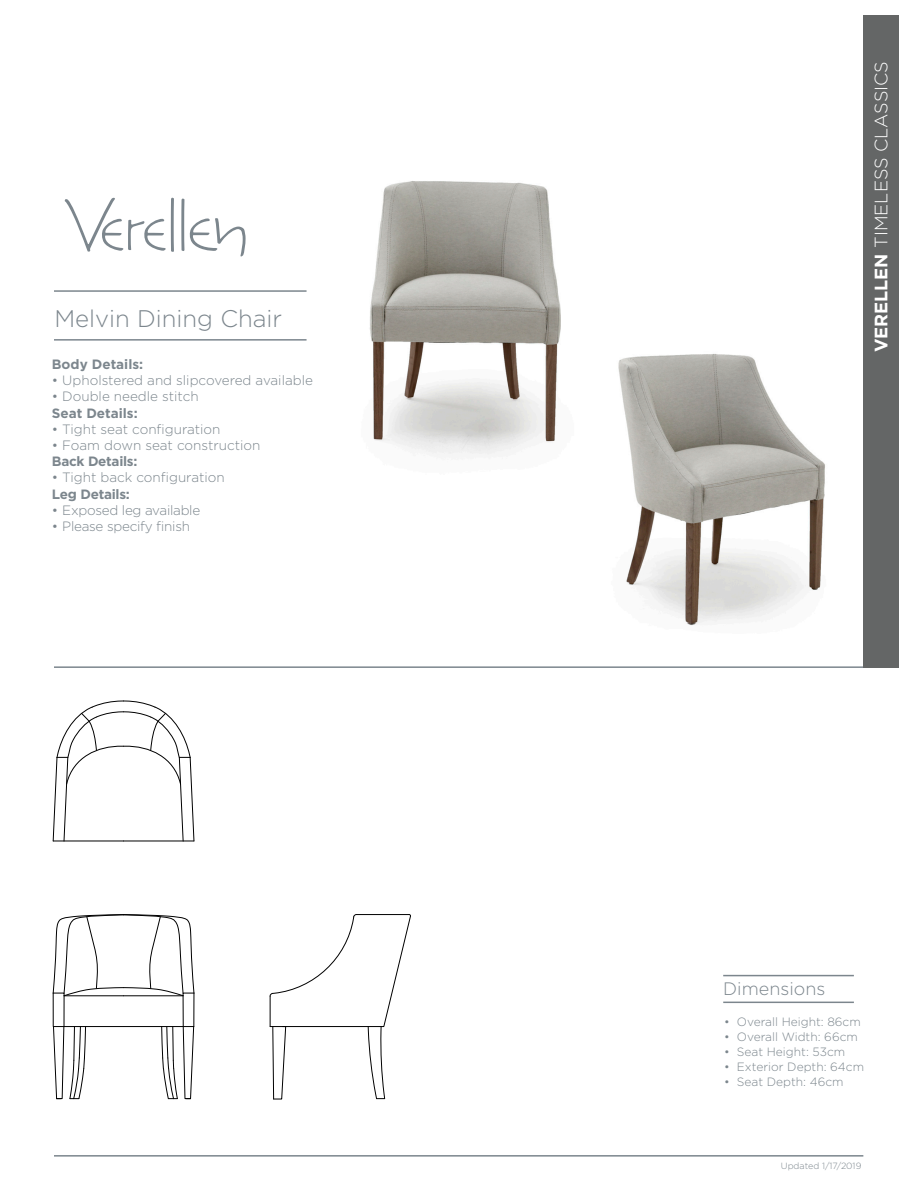
<style>
.page{position:relative;width:918px;height:1188px;background:#fff}
.page>*{position:absolute;margin:0;border:0;box-sizing:border-box;transform-origin:0 0}
.t1{font:300 24px "Gotham";color:#7c868d}
.t2{font:300 18px "Gotham";color:#fff}
.t3{font:300 18px "Gotham";color:#7c868d}
.t4{font:300 13.5px "Gotham";color:#7c868d}
.t5{font:700 13.5px "Gotham";letter-spacing:-.005em;color:#7c868d}
.t6{font:300 13.5px "Gotham";letter-spacing:-.02em;color:#7c868d}
.t7{font:300 12px "Gotham";color:#7c868d}
.t8{font:300 9px "Gotham";color:#7c868d}
.s1{font-weight:700}
</style>
<div class="page">
<hr style="left:54px;top:339px;width:253px;height:2px;background:#7c868d">
<hr style="left:54px;top:290px;width:253px;height:2px;background:#7c868d">
<hr style="left:54px;top:666px;width:809px;height:2px;background:#7c868d">
<hr style="left:54px;top:1155px;width:809px;height:2px;background:#7c868d">
<svg style="left:64px;top:198px;width:110px;height:54px"></svg>
<svg style="left:181px;top:199px;width:65px;height:57px"></svg>
<hr style="left:723px;top:1002px;width:131px;height:1px;background:#7c868d">
<hr style="left:723px;top:975px;width:131px;height:1px;background:#7c868d">
<div style="left:863px;top:15px;width:35px;height:653px;background:#646666"></div>
<img style="left:369px;top:181px;width:192px;height:275px">
<img style="left:618px;top:354px;width:207px;height:272px">
<hr style="left:194px;top:993px;width:1px;height:34px;background:#000">
<svg style="left:270px;top:914px;width:141px;height:185px"></svg>
<svg style="left:53px;top:701px;width:141px;height:141px"></svg>
<svg style="left:53px;top:914px;width:141px;height:185px"></svg>
<p class="t1" style="left:54px;top:303px;width:229px">Melvin Dining Chair</p>
<p class="t5" style="left:52px;top:355px;width:93px">Body Details:</p>
<p class="t4" style="left:52px;top:372px;width:263px">• Upholstered and slipcovered available</p>
<p class="t4" style="left:52px;top:388px;width:148px">• Double needle stitch</p>
<p class="t5" style="left:52px;top:404px;width:87px">Seat Details:</p>
<p class="t4" style="left:52px;top:421px;width:170px">• Tight seat configuration</p>
<p class="t4" style="left:52px;top:437px;width:210px">• Foam down seat construction</p>
<p class="t5" style="left:52px;top:453px;width:87px">Back Details:</p>
<p class="t4" style="left:52px;top:469px;width:174px">• Tight back configuration</p>
<p class="t5" style="left:52px;top:485px;width:80px">Leg Details:</p>
<p class="t6" style="left:52px;top:502px;width:150px">• Exposed leg available</p>
<p class="t6" style="left:52px;top:518px;width:140px">• Please specify finish</p>
<p class="t2" style="left:870px;top:352px;width:293px;rotate:-90deg"><span class="s1">VERELLEN</span> TIMELESS CLASSICS</p>
<p class="t3" style="left:723px;top:977px;width:104px">Dimensions</p>
<p class="t7" style="left:724px;top:1014px;width:138px">• Overall Height: 86cm</p>
<p class="t7" style="left:724px;top:1029px;width:135px">• Overall Width: 66cm</p>
<p class="t7" style="left:724px;top:1044px;width:123px">• Seat Height: 53cm</p>
<p class="t7" style="left:724px;top:1059px;width:142px">• Exterior Depth: 64cm</p>
<p class="t7" style="left:724px;top:1074px;width:121px">• Seat Depth: 46cm</p>
<p class="t8" style="left:781px;top:1160px;width:82px">Updated 1/17/2019</p>
</div>
